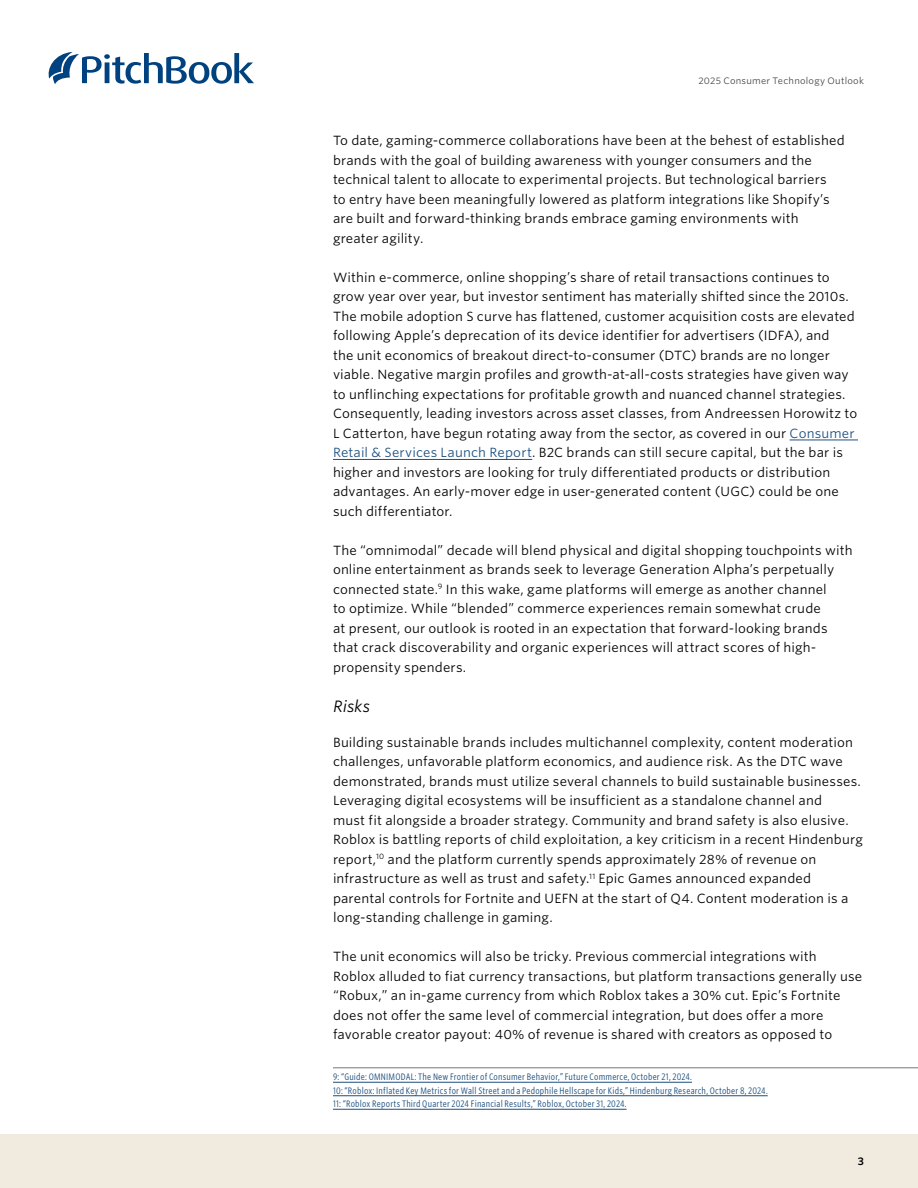
<style>
.page{position:relative;width:918px;height:1188px;background:#fff}
.page>*{position:absolute;margin:0;border:0;box-sizing:border-box;transform-origin:0 0}
.AN_Subsection_I{font:italic 15.75px "Whitney S Sm";color:#000}
.AN_Body_copy{font:12.75px/19.5px "Whitney S Sm";letter-spacing:.01em;color:#000}
.t1{font:600 10.5px "Whitney S Sm";color:#000}
.AN_Footnote{font:9px/13.5px "Whitney Cond S Sm";letter-spacing:.02em;color:#1d5080}
.AN_Header{font:9px "Whitney S Sm";letter-spacing:.025em;color:#484643}
.s1{color:#1d5080}
</style>
<div class="page">
<div style="left:0;top:1134px;width:918px;height:54px;background:#f0ebde"></div>
<svg style="left:49px;top:52px;width:205px;height:32px"></svg>
<hr style="left:790px;top:440px;width:68px;height:1px;background:#1d5080">
<hr style="left:333px;top:459px;width:199px;height:1px;background:#1d5080">
<hr style="left:333px;top:1068px;width:585px;height:1px;background:#78766f">
<hr style="left:333px;top:1082px;width:359px;height:1px;background:#1d5080">
<hr style="left:333px;top:1095px;width:435px;height:1px;background:#1d5080">
<hr style="left:333px;top:1109px;width:294px;height:1px;background:#1d5080">
<p class="AN_Header" style="left:698px;top:75px;width:167px">2025 Consumer Technology Outlook</p>
<p class="AN_Body_copy" style="left:333px;top:131px;width:513px">To date, gaming-commerce collaborations have been at the behest of established brands with the goal of building awareness with younger consumers and the technical talent to allocate to experimental projects. But technological barriers<br>to entry have been meaningfully lowered as platform integrations like Shopify’s are built and forward-thinking brands embrace gaming environments with greater agility.</p>
<p class="AN_Body_copy" style="left:333px;top:267px;width:526px">Within e-commerce, online shopping’s share of retail transactions continues to grow year over year, but investor sentiment has materially shifted since the 2010s.<br>The mobile adoption S curve has flattened, customer acquisition costs are elevated following Apple’s deprecation of its device identifier for advertisers (IDFA), and<br>the unit economics of breakout direct-to-consumer (DTC) brands are no longer viable. Negative margin profiles and growth-at-all-costs strategies have given way to unflinching expectations for profitable growth and nuanced channel strategies.<br>Consequently, leading investors across asset classes, from Andreessen Horowitz to L Catterton, have begun rotating away from the sector, as covered in our <span class="s1">Consumer Retail &amp; Services Launch Report</span>. B2C brands can still secure capital, but the bar is higher and investors are looking for truly differentiated products or distribution advantages. An early-mover edge in user-generated content (UGC) could be one such differentiator.</p>
<p class="AN_Body_copy" style="left:333px;top:540px;width:521px">The “omnimodal” decade will blend physical and digital shopping touchpoints with online entertainment as brands seek to leverage Generation Alpha’s perpetually connected state.<sup>9</sup> In this wake, game platforms will emerge as another channel<br>to optimize. While “blended” commerce experiences remain somewhat crude<br>at present, our outlook is rooted in an expectation that forward-looking brands that crack discoverability and organic experiences will attract scores of high&shy;propensity spenders.</p>
<p class="AN_Subsection_I" style="left:333px;top:695px;width:39px">Risks</p>
<p class="AN_Body_copy" style="left:333px;top:732px;width:532px">Building sustainable brands includes multichannel complexity, content moderation challenges, unfavorable platform economics, and audience risk. As the DTC wave demonstrated, brands must utilize several channels to build sustainable businesses.<br>Leveraging digital ecosystems will be insufficient as a standalone channel and<br>must fit alongside a broader strategy. Community and brand safety is also elusive.<br>Roblox is battling reports of child exploitation, a key criticism in a recent Hindenburg report,<sup>10</sup> and the platform currently spends approximately 28% of revenue on infrastructure as well as trust and safety.<sup>11</sup> Epic Games announced expanded parental controls for Fortnite and UEFN at the start of Q4. Content moderation is a long-standing challenge in gaming.</p>
<p class="AN_Body_copy" style="left:333px;top:947px;width:531px">The unit economics will also be tricky. Previous commercial integrations with Roblox alluded to fiat currency transactions, but platform transactions generally use “Robux,” an in-game currency from which Roblox takes a 30% cut. Epic’s Fortnite does not offer the same level of commercial integration, but does offer a more favorable creator payout: 40% of revenue is shared with creators as opposed to</p>
<p class="AN_Footnote" style="left:333px;top:1070px;width:436px">9: “Guide: OMNIMODAL: The New Frontier of Consumer Behavior,” Future Commerce, October 21, 2024.<br>10: “Roblox: Inflated Key Metrics for Wall Street and a Pedophile Hellscape for Kids,” Hindenburg Research, October 8, 2024.<br>11: “Roblox Reports Third Quarter 2024 Financial Results,” Roblox, October 31, 2024.</p>
<p class="t1" style="left:858px;top:1154px;width:8px">3</p>
</div>
